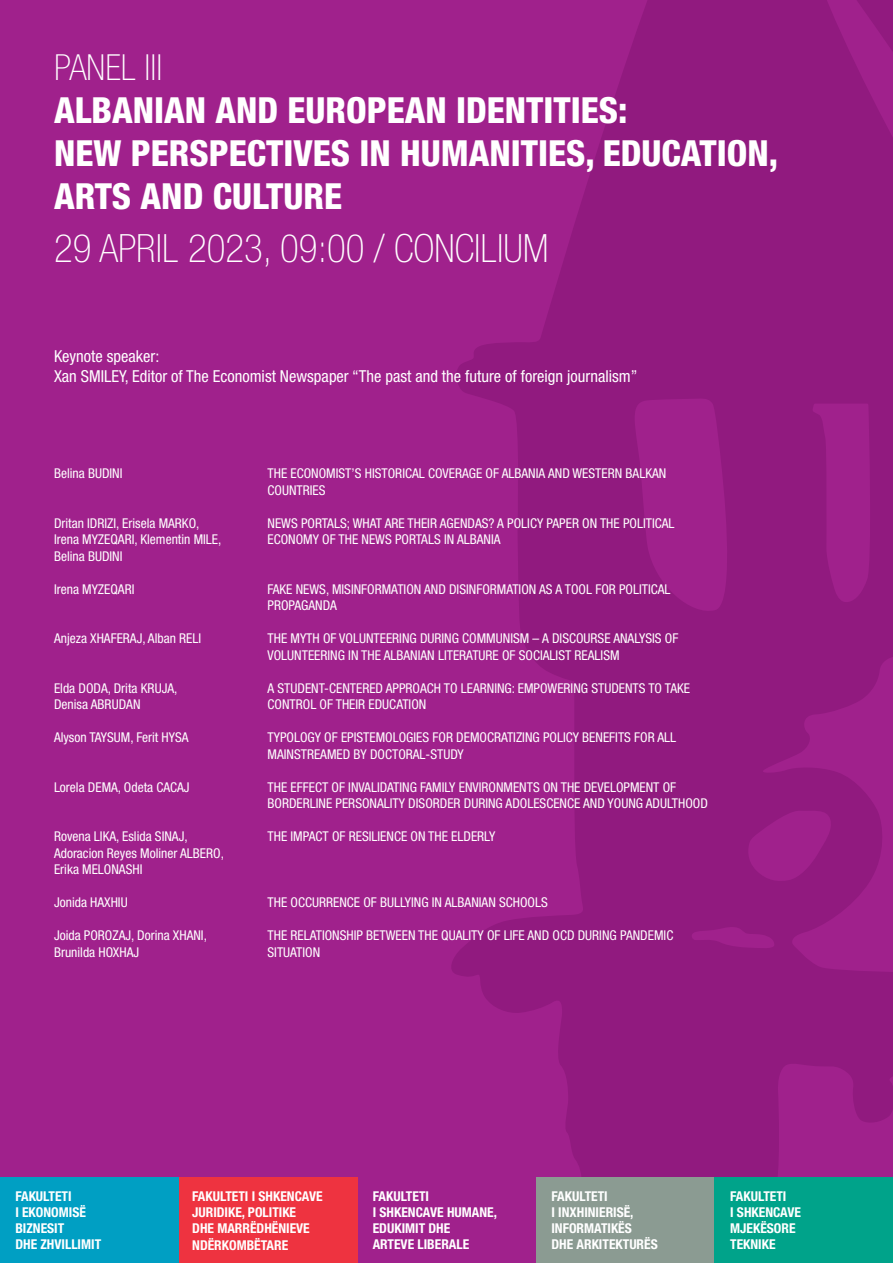
<style>
.page{position:relative;width:893px;height:1263px;background:#a0218c}
.page>*{position:absolute;margin:0;border:0;box-sizing:border-box;transform-origin:0 0}
.t1{font:100 condensed 39px "Helvetica Neue LT Std";color:#fff}
.t2{font:800 condensed 36px/43.2px "Helvetica Neue LT Std";color:#fff}
.t3{font:100 condensed 36px "Helvetica Neue LT Std";color:#fff}
.t4{font:condensed 16.5px "Helvetica Neue LT Std";color:#fff}
.t5{font:condensed 13.5px/16.5px "Helvetica Neue LT Std";color:#fff}
.teksti_titull_2{font:700 condensed 13.5px/16.4px "Helvetica Neue LT Std";color:#fff}
</style>
<div class="page">
<svg style="left:451px;top:0;width:442px;height:1177px;fill:#911a7f"></svg>
<div style="left:179px;top:1177px;width:178px;height:86px;background:#ee3340"></div>
<div style="left:0;top:1177px;width:179px;height:86px;background:#009fc3"></div>
<div style="left:536px;top:1177px;width:179px;height:86px;background:#8b9b92"></div>
<div style="left:714px;top:1177px;width:179px;height:86px;background:#00a38a"></div>
<p class="t3" style="left:54px;top:47px;width:110px">PANEL III</p>
<p class="t2" style="left:54px;top:88px;width:575px">ALBANIAN AND EUROPEAN IDENTITIES:</p>
<p class="t2" style="left:54px;top:131px;width:726px">NEW PERSPECTIVES IN HUMANITIES, EDUCATION,<br>ARTS AND CULTURE</p>
<p class="t1" style="left:54px;top:226px;width:496px">29 APRIL 2023, 09:00 / CONCILIUM</p>
<p class="t4" style="left:54px;top:346px;width:107px">Keynote speaker:</p>
<p class="t4" style="left:54px;top:366px;width:585px">Xan SMILEY, Editor of The Economist Newspaper “The past and the future of foreign journalism”</p>
<p class="t5" style="left:54px;top:465px;width:70px">Belina BUDINI</p>
<p class="t5" style="left:54px;top:514px;width:147px">Dritan IDRIZI, Erisela MARKO,</p>
<p class="t5" style="left:54px;top:531px;width:169px">Irena MYZEQARI, Klementin MILE,<br>Belina BUDINI</p>
<p class="t5" style="left:54px;top:580px;width:82px">Irena MYZEQARI</p>
<p class="t5" style="left:54px;top:630px;width:149px">Anjeza XHAFERAJ, Alban RELI</p>
<p class="t5" style="left:54px;top:679px;width:125px">Elda DODA, Drita KRUJA,</p>
<p class="t5" style="left:54px;top:696px;width:88px">Denisa ABRUDAN</p>
<p class="t5" style="left:54px;top:729px;width:136px">Alyson TAYSUM, Ferit HYSA</p>
<p class="t5" style="left:54px;top:778px;width:137px">Lorela DEMA, Odeta CACAJ</p>
<p class="t5" style="left:54px;top:828px;width:135px">Rovena LIKA, Eslida SINAJ,</p>
<p class="t5" style="left:54px;top:844px;width:171px">Adoracion Reyes Moliner ALBERO,<br>Erika MELONASHI</p>
<p class="t5" style="left:54px;top:894px;width:75px">Jonida HAXHIU</p>
<p class="t5" style="left:54px;top:927px;width:154px">Joida POROZAJ, Dorina XHANI,<br>Brunilda HOXHAJ</p>
<p class="t5" style="left:268px;top:465px;width:400px">THE ECONOMIST’S HISTORICAL COVERAGE OF ALBANIA AND WESTERN BALKAN<br>COUNTRIES</p>
<p class="t5" style="left:268px;top:514px;width:408px">NEWS PORTALS; WHAT ARE THEIR AGENDAS? A POLICY PAPER ON THE POLITICAL<br>ECONOMY OF THE NEWS PORTALS IN ALBANIA</p>
<p class="t5" style="left:268px;top:580px;width:405px">FAKE NEWS, MISINFORMATION AND DISINFORMATION AS A TOOL FOR POLITICAL<br>PROPAGANDA</p>
<p class="t5" style="left:268px;top:630px;width:412px">THE MYTH OF VOLUNTEERING DURING COMMUNISM – A DISCOURSE ANALYSIS OF<br>VOLUNTEERING IN THE ALBANIAN LITERATURE OF SOCIALIST REALISM</p>
<p class="t5" style="left:268px;top:679px;width:424px">A STUDENT-CENTERED APPROACH TO LEARNING: EMPOWERING STUDENTS TO TAKE<br>CONTROL OF THEIR EDUCATION</p>
<p class="t5" style="left:268px;top:729px;width:410px">TYPOLOGY OF EPISTEMOLOGIES FOR DEMOCRATIZING POLICY BENEFITS FOR ALL<br>MAINSTREAMED BY DOCTORAL-STUDY</p>
<p class="t5" style="left:268px;top:778px;width:442px">THE EFFECT OF INVALIDATING FAMILY ENVIRONMENTS ON THE DEVELOPMENT OF<br>BORDERLINE PERSONALITY DISORDER DURING ADOLESCENCE AND YOUNG ADULTHOOD</p>
<p class="t5" style="left:268px;top:828px;width:229px">THE IMPACT OF RESILIENCE ON THE ELDERLY</p>
<p class="t5" style="left:268px;top:894px;width:282px">THE OCCURRENCE OF BULLYING IN ALBANIAN SCHOOLS</p>
<p class="t5" style="left:268px;top:927px;width:407px">THE RELATIONSHIP BETWEEN THE QUALITY OF LIFE AND OCD DURING PANDEMIC<br>SITUATION</p>
<p class="teksti_titull_2" style="left:15px;top:1187px;width:58px">FAKULTETI</p>
<p class="teksti_titull_2" style="left:15px;top:1204px;width:72px">I EKONOMISË</p>
<p class="teksti_titull_2" style="left:15px;top:1220px;width:50px">BIZNESIT</p>
<p class="teksti_titull_2" style="left:15px;top:1236px;width:87px">DHE ZHVILLIMIT</p>
<p class="teksti_titull_2" style="left:192px;top:1188px;width:132px">FAKULTETI I SHKENCAVE<br>JURIDIKE, POLITIKE</p>
<p class="teksti_titull_2" style="left:192px;top:1220px;width:119px">DHE MARRËDHËNIEVE<br>NDËRKOMBËTARE</p>
<p class="teksti_titull_2" style="left:373px;top:1187px;width:58px">FAKULTETI</p>
<p class="teksti_titull_2" style="left:373px;top:1204px;width:126px">I SHKENCAVE HUMANE,</p>
<p class="teksti_titull_2" style="left:373px;top:1220px;width:79px">EDUKIMIT DHE</p>
<p class="teksti_titull_2" style="left:373px;top:1236px;width:98px">ARTEVE LIBERALE</p>
<p class="teksti_titull_2" style="left:551px;top:1187px;width:58px">FAKULTETI</p>
<p class="teksti_titull_2" style="left:551px;top:1204px;width:84px">I INXHINIERISË,</p>
<p class="teksti_titull_2" style="left:551px;top:1220px;width:82px">INFORMATIKËS</p>
<p class="teksti_titull_2" style="left:551px;top:1236px;width:108px">DHE ARKITEKTURËS</p>
<p class="teksti_titull_2" style="left:730px;top:1187px;width:58px">FAKULTETI</p>
<p class="teksti_titull_2" style="left:730px;top:1204px;width:72px">I SHKENCAVE</p>
<p class="teksti_titull_2" style="left:730px;top:1220px;width:67px">MJEKËSORE</p>
<p class="teksti_titull_2" style="left:730px;top:1236px;width:47px">TEKNIKE</p>
</div>
